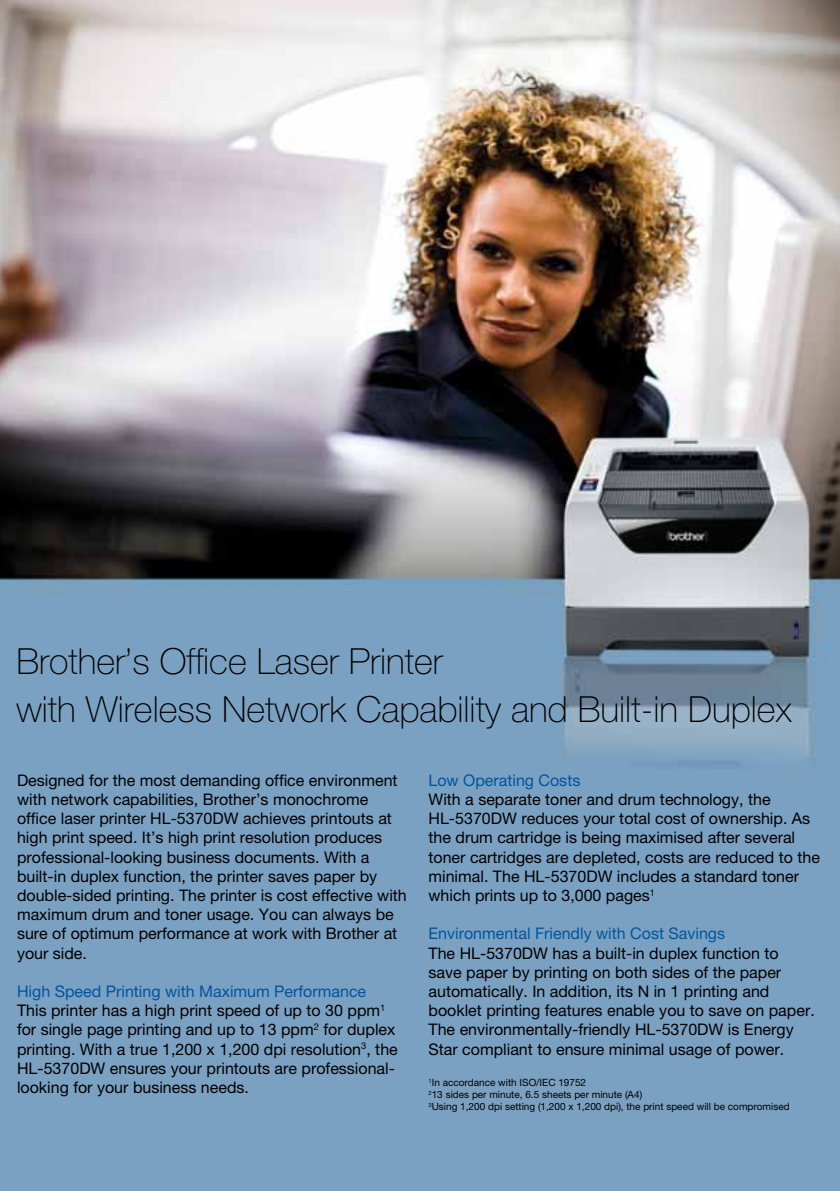
<style>
.page{position:relative;width:840px;height:1191px;background:#fff}
.page>*{position:absolute;margin:0;border:0;box-sizing:border-box;transform-origin:0 0}
.t1{font:100 36px/48px "Helvetica Neue";color:#000}
.t2{font:16px/19.2px "Helvetica Neue";color:#000}
.t3{font:16px "Helvetica Neue";color:#00549e}
.t4{font:10px/12px "Helvetica Neue";color:#000}
.s1{color:#00549e}
</style>
<div class="page">
<img style="left:0;top:0;width:839px;height:1191px">
<h1 class="t1" style="left:16px;top:637px;width:776px">Brother’s Office Laser Printer<br>with Wireless Network Capability and Built-in Duplex</h1>
<p class="t2" style="left:17px;top:770px;width:391px">Designed for the most demanding office environment with network capabilities, Brother’s monochrome office laser printer HL-5370DW achieves printouts at high print speed. It’s high print resolution produces professional-looking business documents. With a built-in duplex function, the printer saves paper by double-sided printing. The printer is cost effective with maximum drum and toner usage. You can always be sure of optimum performance at work with Brother at your side.</p>
<p class="t2" style="left:17px;top:981px;width:382px"><span class="s1">High Speed Printing with Maximum Performance </span>This printer has a high print speed of up to 30 ppm<sup>1 </sup>for single page printing and up to 13 ppm<sup>2</sup> for duplex printing. With a true 1,200 x 1,200 dpi resolution<sup>3</sup>, the HL-5370DW ensures your printouts are professional&shy;looking for your business needs.</p>
<p class="t3" style="left:428px;top:770px;width:153px">Low Operating Costs</p>
<p class="t2" style="left:428px;top:789px;width:393px">With a separate toner and drum technology, the HL-5370DW reduces your total cost of ownership. As the drum cartridge is being maximised after several toner cartridges are depleted, costs are reduced to the minimal. The HL-5370DW includes a standard toner which prints up to 3,000 pages<sup>1</sup></p>
<p class="t3" style="left:428px;top:924px;width:298px">Environmental Friendly with Cost Savings</p>
<p class="t2" style="left:428px;top:943px;width:387px">The HL-5370DW has a built-in duplex function to save paper by printing on both sides of the paper automatically. In addition, its N in 1 printing and booklet printing features enable you to save on paper.<br>The environmentally-friendly HL-5370DW is Energy Star compliant to ensure minimal usage of power.</p>
<p class="t4" style="left:428px;top:1076px;width:362px"><sup>1</sup>In accordance with ISO/IEC 19752<br><sup>2</sup>13 sides per minute, 6.5 sheets per minute (A4)<br><sup>3</sup>Using 1,200 dpi setting (1,200 x 1,200 dpi), the print speed will be compromised</p>
</div>
